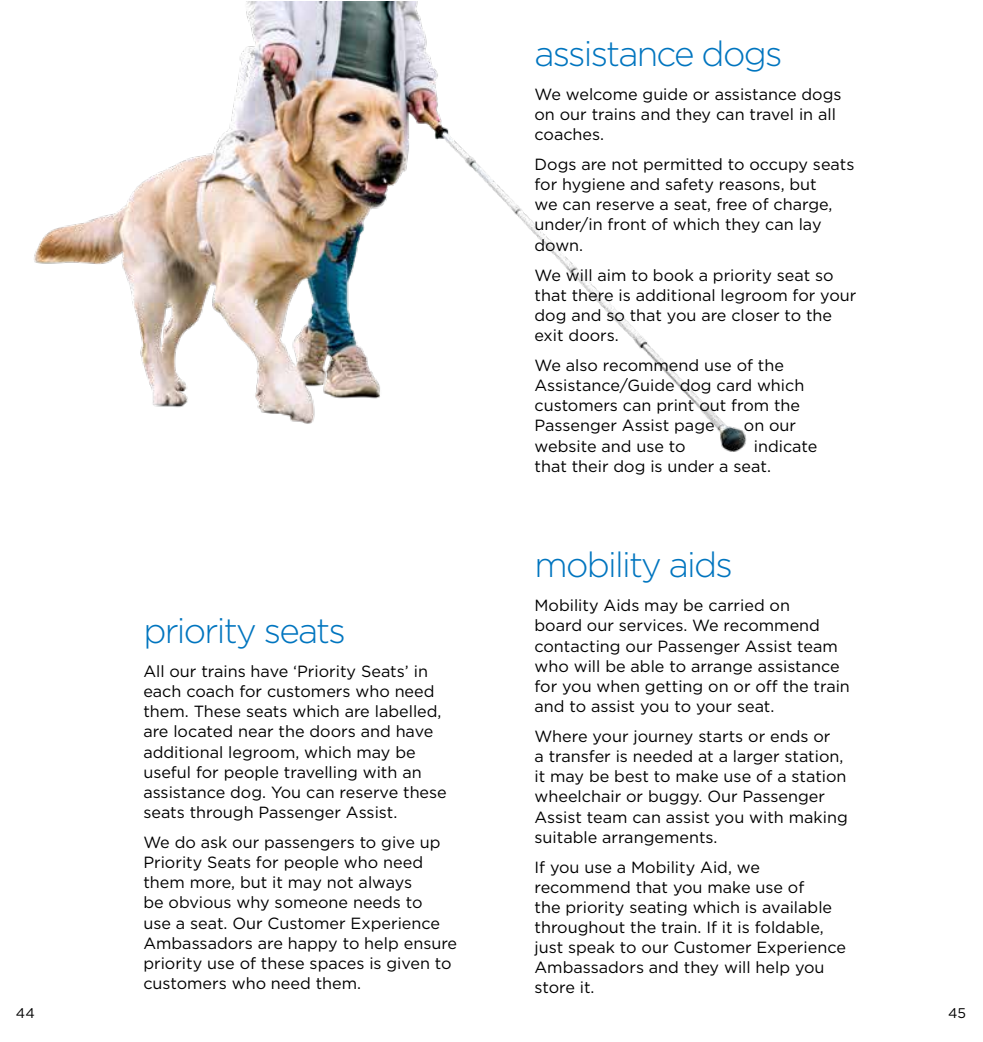
<style>
.page{position:relative;width:983px;height:1042px;background:#fff}
.page>*{position:absolute;margin:0;border:0;box-sizing:border-box;transform-origin:0 0}
.t1{font:300 35px "Gotham";letter-spacing:-.05em;color:#0075bf}
.t2{font:16.1px/20.1px "Gotham";color:#000}
.t3{font:14px "Gotham";color:#000}
</style>
<div class="page">
<img style="left:34px;top:1px;width:713px;height:451px">
<h1 class="t1" style="left:534px;top:31px;width:249px">assistance dogs</h1>
<p class="t2" style="left:534px;top:84px;width:308px">We welcome guide or assistance dogs on our trains and they can travel in all coaches.</p>
<p class="t2" style="left:534px;top:154px;width:321px">Dogs are not permitted to occupy seats for hygiene and safety reasons, but<br>we can reserve a seat, free of charge, under/in front of which they can lay down.</p>
<p class="t2" style="left:534px;top:264px;width:323px">We will aim to book a priority seat so that there is additional legroom for your dog and so that you are closer to the exit doors.</p>
<p class="t2" style="left:534px;top:355px;width:271px">We also recommend use of the<br>Assistance/Guide dog card which customers can print out from the<br>Passenger Assist page</p>
<p class="t2" style="left:743px;top:415px;width:54px">on our</p>
<p class="t2" style="left:534px;top:435px;width:284px;text-indent:219px">indicate that their dog is under a seat.</p>
<p class="t2" style="left:534px;top:435px;width:153px">website and use to</p>
<h1 class="t1" style="left:143px;top:608px;width:204px">priority seats</h1>
<p class="t2" style="left:143px;top:661px;width:305px">All our trains have ‘Priority Seats’ in each coach for customers who need them. These seats which are labelled, are located near the doors and have additional legroom, which may be useful for people travelling with an assistance dog. You can reserve these seats through Passenger Assist.</p>
<p class="t2" style="left:143px;top:832px;width:315px">We do ask our passengers to give up Priority Seats for people who need them more, but it may not always<br>be obvious why someone needs to<br>use a seat. Our Customer Experience Ambassadors are happy to help ensure priority use of these spaces is given to customers who need them.</p>
<h1 class="t1" style="left:534px;top:543px;width:200px">mobility aids</h1>
<p class="t2" style="left:534px;top:595px;width:317px">Mobility Aids may be carried on<br>board our services. We recommend contacting our Passenger Assist team who will be able to arrange assistance for you when getting on or off the train and to assist you to your seat.</p>
<p class="t2" style="left:534px;top:726px;width:315px">Where your journey starts or ends or<br>a transfer is needed at a larger station, it may be best to make use of a station wheelchair or buggy. Our Passenger Assist team can assist you with making suitable arrangements.</p>
<p class="t2" style="left:534px;top:856px;width:313px">If you use a Mobility Aid, we recommend that you make use of<br>the priority seating which is available throughout the train. If it is foldable, just speak to our Customer Experience<br>Ambassadors and they will help you store it.</p>
<p class="t3" style="left:16px;top:1004px;width:20px">44</p>
<p class="t3" style="left:947px;top:1004px;width:19px">45</p>
</div>
